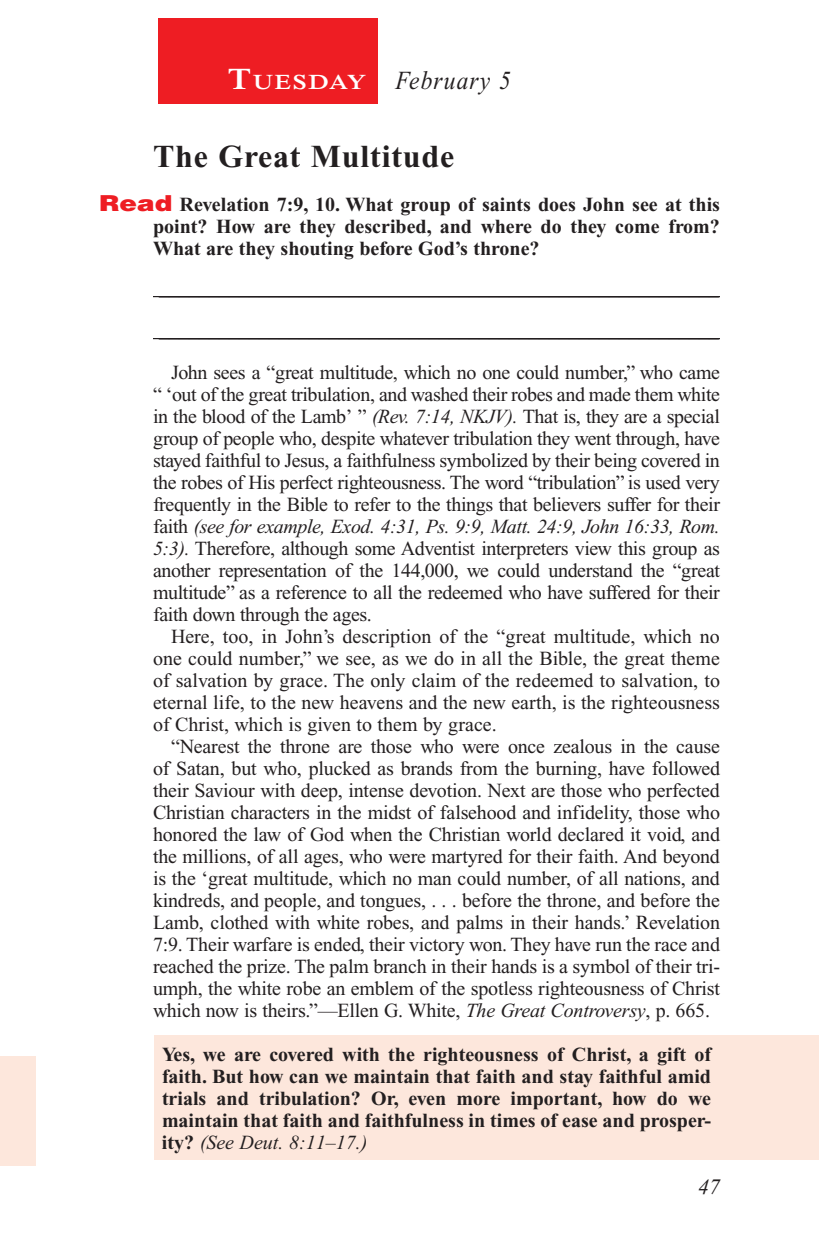
<style>
.page{position:relative;width:819px;height:1260px;background:#fff}
.page>*{position:absolute;margin:0;border:0;box-sizing:border-box;transform-origin:0 0}
.Head{font:700 32px "Times New Roman PS Std";letter-spacing:.025em;color:#231f20}
.Lesson_Dates{font:italic 26px "Times New Roman PS Std";letter-spacing:.05em;color:#231f20;scale:.9 1}
.t1{font:italic 22px "Times New Roman PS Std";color:#231f20}
.Daily_Header{font:600 21px "Times NRMT Std";letter-spacing:.07em;color:#fff;scale:1.1 1}
.Body{font:20px/22px "Times New Roman PS Std";letter-spacing:-.01em;color:#231f20;text-align:justify}
.x-screened_box-text{font:700 20px/22px "Times New Roman PS Std";color:#231f20;text-align:justify}
.Question_NO_SB{font:700 20px/22px "Times New Roman PS Std";color:#231f20;text-align:justify}
.Blank_Lines{font:20px "Times New Roman PS Std";color:#231f20}
.s1{font-size:30px}
.s2{font-family:"Helvetica LT Std";font-weight:900;font-size:22px;color:#ee1d23}
.s3{font-style:italic}
.s4{font-weight:400;font-style:italic}
</style>
<div class="page">
<div style="left:158px;top:18px;width:220px;height:86px;background:#ee1d23"></div>
<div style="left:155px;top:1036px;width:664px;height:124px;background:#fde7dc"></div>
<div style="left:0;top:1056px;width:36px;height:110px;background:#fde7dc"></div>
<hr style="left:153px;top:296px;width:567px;height:1px;background:#231f20">
<hr style="left:153px;top:338px;width:567px;height:1px;background:#231f20">
<p class="Daily_Header" style="left:228px;top:70px;width:127px"><span class="s1">T</span>UESDAY</p>
<p class="Lesson_Dates" style="left:396px;top:66px;width:130px">February 5</p>
<p class="Head" style="left:153px;top:138px;width:303px">The Great Multitude</p>
<p class="Question_NO_SB" style="left:153px;top:193px;width:569px;text-indent:-54px"><span class="s2">Read</span> Revelation 7:9, 10. What group of saints does John see at this point? How are they described, and where do they come from?<br>What are they shouting before God’s throne?</p>
<p class="Blank_Lines" style="left:159px;top:277px;width:561px">________________________________________________________</p>
<p class="Blank_Lines" style="left:159px;top:319px;width:561px">________________________________________________________</p>
<p class="Body" style="left:153px;top:361px;width:569px;text-indent:18px">John sees a “great multitude, which no one could number,” who came “ ‘out of the great tribulation, and washed their robes and made them white in the blood of the Lamb’ ” <span class="s3">(Rev. 7:14, NKJV).</span> That is, they are a special group of people who, despite whatever tribulation they went through, have stayed faithful to Jesus, a faithfulness symbolized by their being covered in the robes of His perfect righteousness. The word “tribulation” is used very frequently in the Bible to refer to the things that believers suffer for their faith <span class="s3">(see for example, Exod. 4:31, Ps. 9:9, Matt. 24:9, John 16:33, Rom.<br>5:3).</span> Therefore, although some Adventist interpreters view this group as another representation of the 144,000, we could understand the “great multitude” as a reference to all the redeemed who have suffered for their faith down through the ages.</p>
<p class="Body" style="left:153px;top:625px;width:569px;text-indent:18px">Here, too, in John’s description of the “great multitude, which no one could number,” we see, as we do in all the Bible, the great theme of salvation by grace. The only claim of the redeemed to salvation, to eternal life, to the new heavens and the new earth, is the righteousness of Christ, which is given to them by grace.</p>
<p class="Body" style="left:153px;top:735px;width:569px;text-indent:18px">“Nearest the throne are those who were once zealous in the cause of Satan, but who, plucked as brands from the burning, have followed their Saviour with deep, intense devotion. Next are those who perfected Christian characters in the midst of falsehood and infidelity, those who honored the law of God when the Christian world declared it void, and the millions, of all ages, who were martyred for their faith. And beyond is the ‘great multitude, which no man could number, of all nations, and kindreds, and people, and tongues, . . . before the throne, and before the Lamb, clothed with white robes, and palms in their hands.’ Revelation 7:9. Their warfare is ended, their victory won. They have run the race and reached the prize. The palm branch in their hands is a symbol of their tri&shy;umph, the white robe an emblem of the spotless righteousness of Christ which now is theirs.”—Ellen G. White, <span class="s3">The Great Controversy</span>, p. 665.</p>
<p class="x-screened_box-text" style="left:162px;top:1043px;width:551px">Yes, we are covered with the righteousness of Christ, a gift of faith. But how can we maintain that faith and stay faithful amid trials and tribulation? Or, even more important, how do we maintain that faith and faithfulness in times of ease and prosper&shy;ity? <span class="s4">(See Deut. 8:11–17.)</span></p>
<p class="t1" style="left:698px;top:1175px;width:23px">47</p>
</div>
